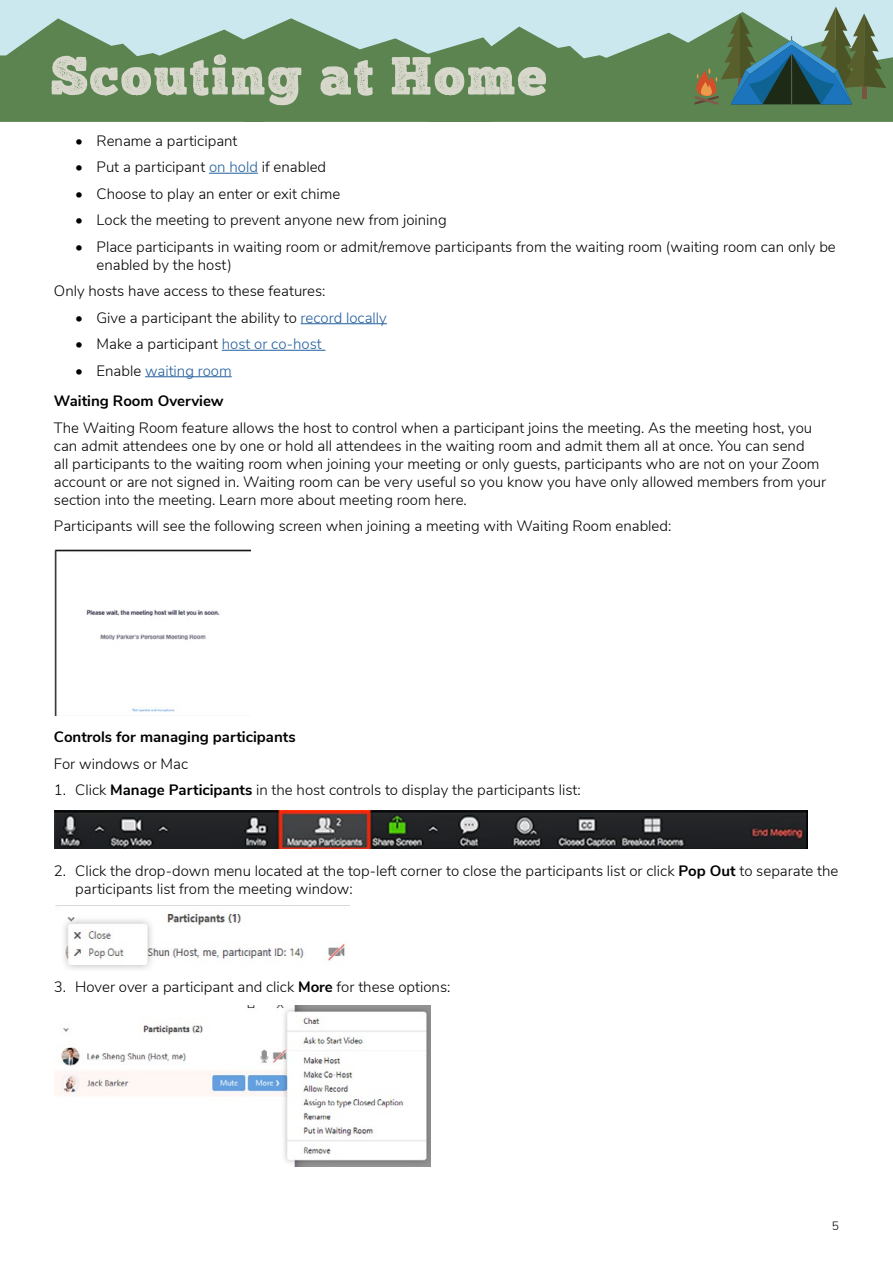
<style>
.page{position:relative;width:893px;height:1263px;background:#fff}
.page>*{position:absolute;margin:0;border:0;box-sizing:border-box;transform-origin:0 0}
.t1{font:54px "Chunk Five Print";letter-spacing:.035em;color:#d8d7cb}
.t2{font:300 15px/18px "Nunito Sans";color:#000}
.t3{font:700 15px/30.8px "Nunito Sans";color:#000}
.t4{font:300 12px "Nunito Sans";color:#000}
.s1{color:#215e9e}
.s2{font-weight:300}
.s3{font-weight:300;color:#215e9e}
.s4{font-weight:700}
</style>
<div class="page">
<hr style="left:209px;top:173px;width:49px;height:1px;background:#215e9e">
<hr style="left:301px;top:323px;width:86px;height:1px;background:#215e9e">
<hr style="left:222px;top:350px;width:103px;height:1px;background:#215e9e">
<hr style="left:145px;top:376px;width:87px;height:1px;background:#215e9e">
<div style="left:0;top:0;width:893px;height:115px;background:#cbe8ef"></div>
<svg style="left:0;top:18px;width:428px;height:104px;fill:#5b8451"></svg>
<svg style="left:428px;top:26px;width:465px;height:96px;fill:#5b8451"></svg>
<svg style="left:241px;top:117px;width:25px;height:5px"></svg>
<svg style="left:694px;top:7px;width:192px;height:98px"></svg>
<img style="left:54px;top:550px;width:197px;height:165px">
<img style="left:54px;top:811px;width:754px;height:37px">
<img style="left:55px;top:905px;width:294px;height:64px">
<img style="left:54px;top:1005px;width:377px;height:161px">
<h1 class="t1" style="left:50px;top:52px;width:499px">Scouting at Home</h1>
<p class="t2" style="left:75px;top:130px;width:164px">• Rename a participant</p>
<p class="t2" style="left:75px;top:157px;width:252px">• Put a participant <span class="s1">on hold</span> if enabled</p>
<p class="t2" style="left:75px;top:183px;width:267px">• Choose to play an enter or exit chime</p>
<p class="t2" style="left:75px;top:210px;width:373px">• Lock the meeting to prevent anyone new from joining</p>
<p class="t2" style="left:97px;top:236px;width:741px;text-indent:-21px">• Place participants in waiting room or admit/remove participants from the waiting room (waiting room can only be enabled by the host)</p>
<p class="t2" style="left:54px;top:281px;width:273px">Only hosts have access to these features:</p>
<p class="t2" style="left:75px;top:307px;width:313px">• Give a participant the ability to <span class="s1">record locally</span></p>
<p class="t2" style="left:75px;top:334px;width:248px">• Make a participant <span class="s1">host or co-host</span></p>
<p class="t3" style="left:54px;top:354px;width:179px;text-indent:21px"><span class="s2">• Enable</span> <span class="s3">waiting room<br></span>Waiting Room Overview</p>
<p class="t2" style="left:54px;top:418px;width:774px">The Waiting Room feature allows the host to control when a participant joins the meeting. As the meeting host, you can admit attendees one by one or hold all attendees in the waiting room and admit them all at once. You can send<br>all participants to the waiting room when joining your meeting or only guests, participants who are not on your Zoom account or are not signed in. Waiting room can be very useful so you know you have only allowed members from your section into the meeting. Learn more about meeting room here.</p>
<p class="t2" style="left:54px;top:516px;width:619px">Participants will see the following screen when joining a meeting with Waiting Room enabled:</p>
<p class="t3" style="left:54px;top:721px;width:243px">Controls for managing participants</p>
<p class="t2" style="left:54px;top:753px;width:136px">For windows or Mac</p>
<p class="t2" style="left:54px;top:780px;width:528px">1. Click <span class="s4">Manage Participants</span> in the host controls to display the participants list:</p>
<p class="t2" style="left:75px;top:860px;width:765px;text-indent:-21px">2. Click the drop-down menu located at the top-left corner to close the participants list or click <span class="s4">Pop Out</span> to separate the participants list from the meeting window:</p>
<p class="t2" style="left:54px;top:977px;width:398px">3. Hover over a participant and click <span class="s4">More</span> for these options:</p>
<p class="t4" style="left:832px;top:1217px;width:9px">5</p>
</div>
